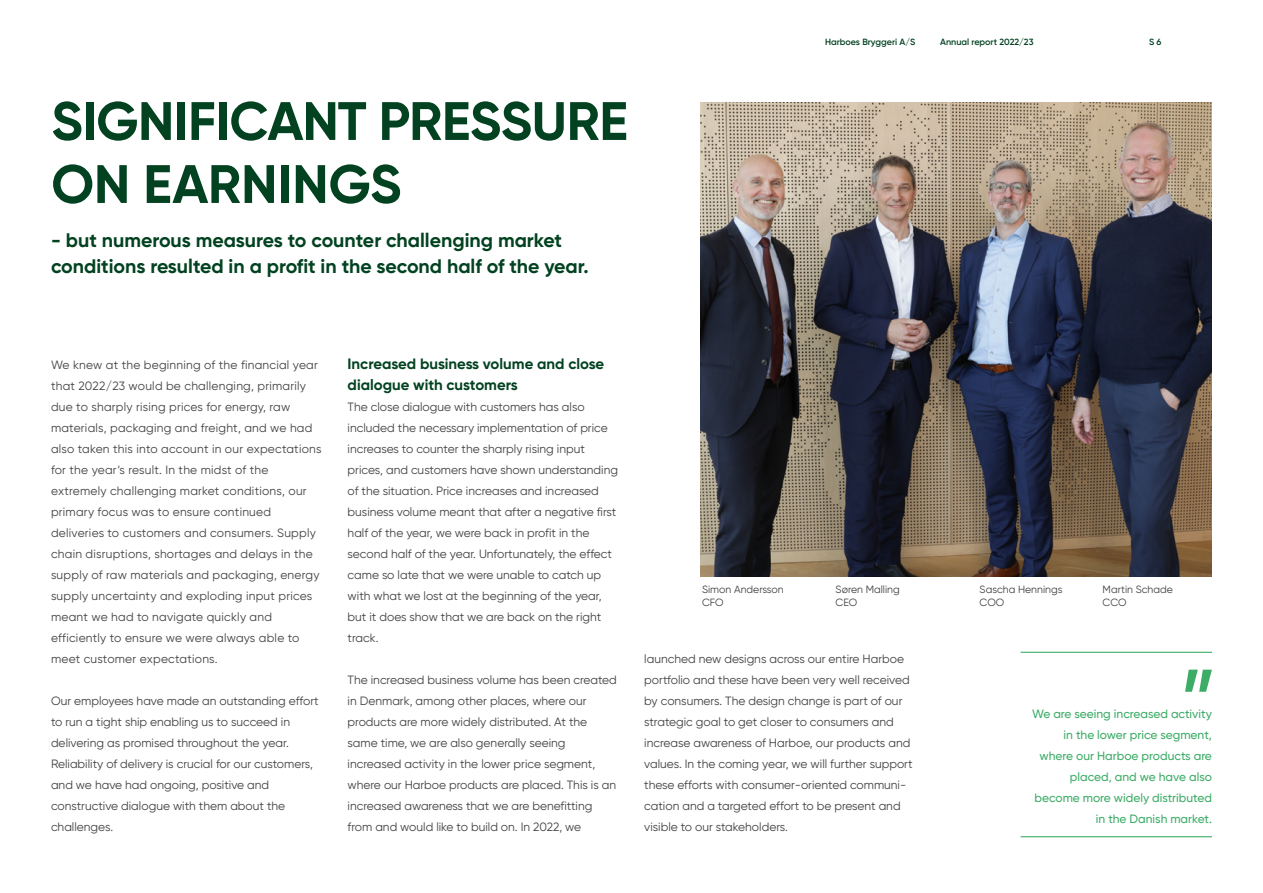
<style>
.page{position:relative;width:1263px;height:893px;background:#fff}
.page>*{position:absolute;margin:0;border:0;box-sizing:border-box;transform-origin:0 0}
.Headline{font:700 54px/63px "Gilroy Office";letter-spacing:-.01em;color:#024220}
.Intro{font:700 19.5px/26.1px "Gilroy Office";color:#024220}
.Mellem_rubrik{font:700 15px/21px "Gilroy Office";color:#024220}
.Brødtekst_8_14_align{font:12px/21px "Gilroy Office";color:#414042}
.Brødtekst_8_14_align-2{font:12px/21px "Gilroy Office";letter-spacing:.02em;color:#414042}
.Brødtekst_8_14_align-3{font:500 12px/21px "Gilroy Office";color:#3dac66;text-align:right}
.Brødtekst_8_14_align-4{font:10.5px "Gilroy Office";color:#414042}
.t1{font:600 9px "Gilroy Office";color:#024220}
</style>
<div class="page">
<img style="left:701px;top:102px;width:511px;height:475px">
<hr style="left:1020px;top:652px;width:192px;height:1px;background:#28a355">
<hr style="left:1020px;top:836px;width:192px;height:1px;background:#28a355">
<svg style="left:1185px;top:670px;width:27px;height:22px"></svg>
<p class="Headline" style="left:51px;top:89px;width:578px">SIGNIFICANT PRESSURE<br>ON EARNINGS</p>
<p class="Intro" style="left:51px;top:227px;width:539px">- but numerous measures to counter challenging market conditions resulted in a profit in the second half of the year.</p>
<p class="t1" style="left:825px;top:36px;width:92px">Harboes Bryggeri A/S</p>
<p class="t1" style="left:940px;top:36px;width:95px">Annual report 2022/23</p>
<p class="t1" style="left:1149px;top:36px;width:14px">S 6</p>
<p class="Brødtekst_8_14_align-2" style="left:51px;top:354px;width:272px">We knew at the beginning of the financial year that 2022/23 would be challenging, primarily due to sharply rising prices for energy, raw materials, packaging and freight, and we had also taken this into account in our expectations for the year’s result. In the midst of the extremely challenging market conditions, our primary focus was to ensure continued deliveries to customers and consumers. Supply chain disruptions, shortages and delays in the supply of raw materials and packaging, energy supply uncertainty and exploding input prices meant we had to navigate quickly and efficiently to ensure we were always able to meet customer expectations.</p>
<p class="Brødtekst_8_14_align" style="left:51px;top:690px;width:269px">Our employees have made an outstanding effort to run a tight ship enabling us to succeed in delivering as promised throughout the year.<br>Reliability of delivery is crucial for our customers, and we have had ongoing, positive and constructive dialogue with them about the challenges.</p>
<p class="Mellem_rubrik" style="left:348px;top:353px;width:258px">Increased business volume and close dialogue with customers</p>
<p class="Brødtekst_8_14_align" style="left:348px;top:396px;width:272px">The close dialogue with customers has also included the necessary implementation of price increases to counter the sharply rising input prices, and customers have shown understanding of the situation. Price increases and increased business volume meant that after a negative first half of the year, we were back in profit in the second half of the year. Unfortunately, the effect came so late that we were unable to catch up with what we lost at the beginning of the year, but it does show that we are back on the right track.</p>
<p class="Brødtekst_8_14_align" style="left:348px;top:669px;width:271px">The increased business volume has been created in Denmark, among other places, where our products are more widely distributed. At the same time, we are also generally seeing increased activity in the lower price segment, where our Harboe products are placed. This is an increased awareness that we are benefitting from and would like to build on. In 2022, we</p>
<p class="Brødtekst_8_14_align-4" style="left:702px;top:583px;width:83px">Simon Andersson</p>
<p class="Brødtekst_8_14_align-4" style="left:835px;top:583px;width:66px">Søren Malling</p>
<p class="Brødtekst_8_14_align-4" style="left:979px;top:583px;width:84px">Sascha Hennings</p>
<p class="Brødtekst_8_14_align-4" style="left:1102px;top:583px;width:72px">Martin Schade</p>
<p class="Brødtekst_8_14_align-4" style="left:702px;top:596px;width:23px">CFO</p>
<p class="Brødtekst_8_14_align-4" style="left:835px;top:596px;width:23px">CEO</p>
<p class="Brødtekst_8_14_align-4" style="left:979px;top:596px;width:26px">COO</p>
<p class="Brødtekst_8_14_align-4" style="left:1102px;top:596px;width:26px">CCO</p>
<p class="Brødtekst_8_14_align" style="left:644px;top:648px;width:270px">launched new designs across our entire Harboe portfolio and these have been very well received by consumers. The design change is part of our strategic goal to get closer to consumers and increase awareness of Harboe, our products and values. In the coming year, we will further support these efforts with consumer-oriented communi&shy;cation and a targeted effort to be present and visible to our stakeholders.</p>
<p class="Brødtekst_8_14_align-3" style="left:1032px;top:704px;width:181px">We are seeing increased activity in the lower price segment, where our Harboe products are placed, and we have also become more widely distributed in the Danish market.</p>
</div>
